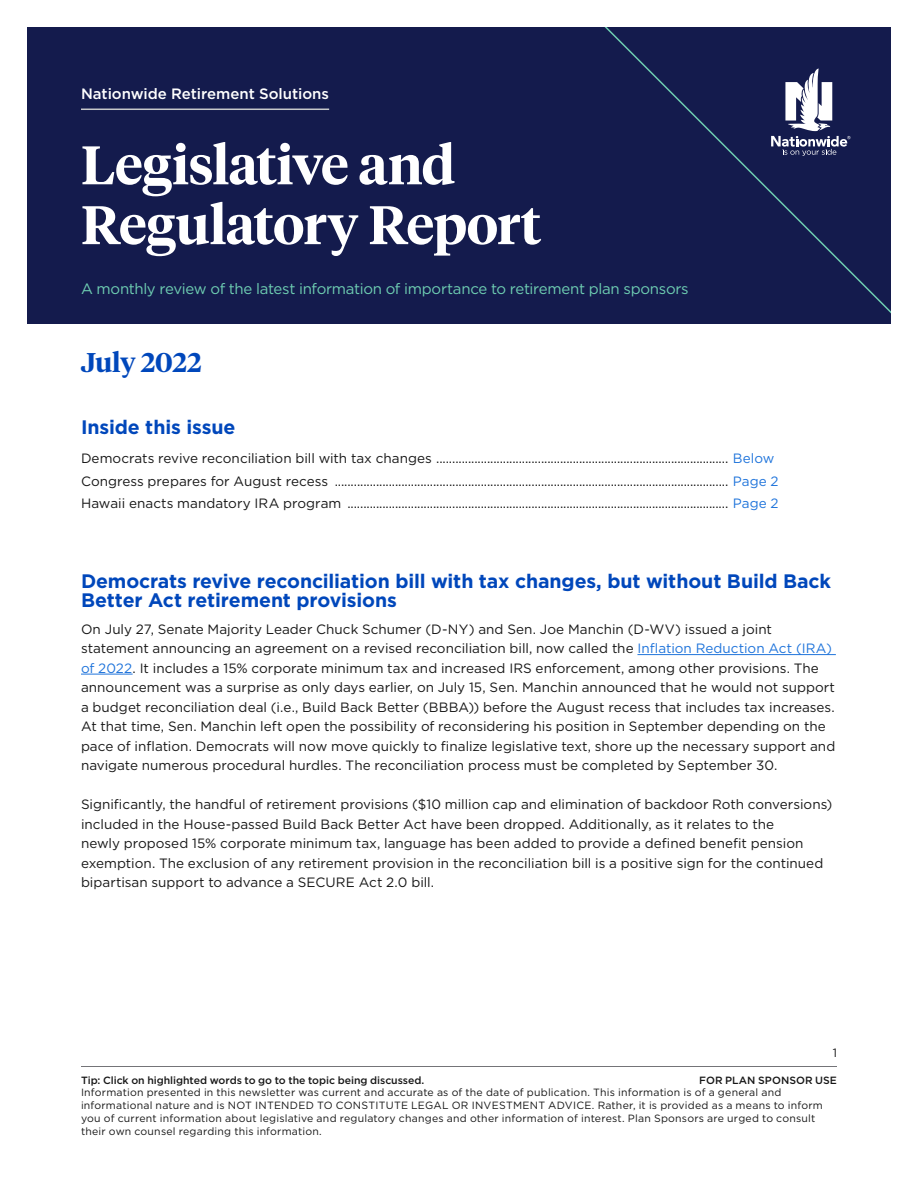
<style>
.page{position:relative;width:918px;height:1188px;background:#fff}
.page>*{position:absolute;margin:0;border:0;box-sizing:border-box;transform-origin:0 0}
.t1{font:600 54px/59.8px "Tiempos Headline";letter-spacing:-.01em;color:#fff}
.t2{font:600 27px "Tiempos Headline";letter-spacing:-.01em;color:#0047bb}
.t3{font:700 19.5px/19.5px "Gotham";letter-spacing:-.01em;color:#0047bb}
.t4{font:15px "Gotham";letter-spacing:-.02em;color:#6eceb2}
.Body_copy{font:500 15px "Gotham";letter-spacing:-.005em;color:#fff}
.t5{font:13.5px/19.5px "Gotham";color:#171717}
.t6{font:12px "Gotham";color:#171717}
.t7{font:10.5px/12.8px "Gotham";letter-spacing:.02em;color:#171717}
.t8{font:500 10.5px "Gotham";letter-spacing:-.005em;color:#171717}
.s1{color:#1f74db}
</style>
<div class="page">
<hr style="left:81px;top:1066px;width:756px;height:1px;background:#747478">
<div style="left:27px;top:27px;width:864px;height:297px;background:#141b4d"></div>
<svg style="left:604px;top:27px;width:287px;height:287px"></svg>
<hr style="left:81px;top:109px;width:248px;height:1px;background:#c7c8ca">
<svg style="left:771px;top:67px;width:79px;height:89px"></svg>
<hr style="left:637px;top:654px;width:199px;height:1px;background:#1f74db">
<hr style="left:81px;top:674px;width:52px;height:1px;background:#1f74db">
<p class="Body_copy" style="left:81px;top:84px;width:250px">Nationwide Retirement Solutions</p>
<h1 class="t1" style="left:81px;top:133px;width:462px">Legislative and<br>Regulatory Report</h1>
<p class="t4" style="left:81px;top:279px;width:609px">A monthly review of the latest information of importance to retirement plan sponsors</p>
<h1 class="t2" style="left:81px;top:344px;width:122px">July 2022</h1>
<h2 class="t3" style="left:81px;top:417px;width:156px">Inside this issue</h2>
<p class="t5" style="left:81px;top:449px;width:695px">Democrats revive reconciliation bill with tax changes ............................................................................................ <span class="s1">Below</span></p>
<p class="t5" style="left:81px;top:471px;width:699px">Congress prepares for August recess ............................................................................................................................ <span class="s1">Page 2</span></p>
<p class="t5" style="left:81px;top:494px;width:699px">Hawaii enacts mandatory IRA program ........................................................................................................................ <span class="s1">Page 2</span></p>
<h2 class="t3" style="left:81px;top:571px;width:752px">Democrats revive reconciliation bill with tax changes, but without Build Back<br>Better Act retirement provisions</h2>
<p class="t5" style="left:81px;top:619px;width:756px">On July 27, Senate Majority Leader Chuck Schumer (D-NY) and Sen. Joe Manchin (D-WV) issued a joint statement announcing an agreement on a revised reconciliation bill, now called the <span class="s1">Inflation Reduction Act (IRA) of 2022</span>. It includes a 15% corporate minimum tax and increased IRS enforcement, among other provisions. The announcement was a surprise as only days earlier, on July 15, Sen. Manchin announced that he would not support a budget reconciliation deal (i.e., Build Back Better (BBBA)) before the August recess that includes tax increases.<br>At that time, Sen. Manchin left open the possibility of reconsidering his position in September depending on the pace of inflation. Democrats will now move quickly to finalize legislative text, shore up the necessary support and navigate numerous procedural hurdles. The reconciliation process must be completed by September 30.</p>
<p class="t5" style="left:81px;top:794px;width:753px">Significantly, the handful of retirement provisions ($10 million cap and elimination of backdoor Roth conversions) included in the House-passed Build Back Better Act have been dropped. Additionally, as it relates to the<br>newly proposed 15% corporate minimum tax, language has been added to provide a defined benefit pension exemption. The exclusion of any retirement provision in the reconciliation bill is a positive sign for the continued bipartisan support to advance a SECURE Act 2.0 bill.</p>
<p class="t6" style="left:833px;top:1045px;width:6px">1</p>
<p class="t8" style="left:81px;top:1073px;width:345px">Tip: Click on highlighted words to go to the topic being discussed.</p>
<p class="t8" style="left:699px;top:1073px;width:139px">FOR PLAN SPONSOR USE</p>
<p class="t7" style="left:81px;top:1086px;width:743px">Information presented in this newsletter was current and accurate as of the date of publication. This information is of a general and informational nature and is NOT INTENDED TO CONSTITUTE LEGAL OR INVESTMENT ADVICE. Rather, it is provided as a means to inform you of current information about legislative and regulatory changes and other information of interest. Plan Sponsors are urged to consult their own counsel regarding this information.</p>
</div>
